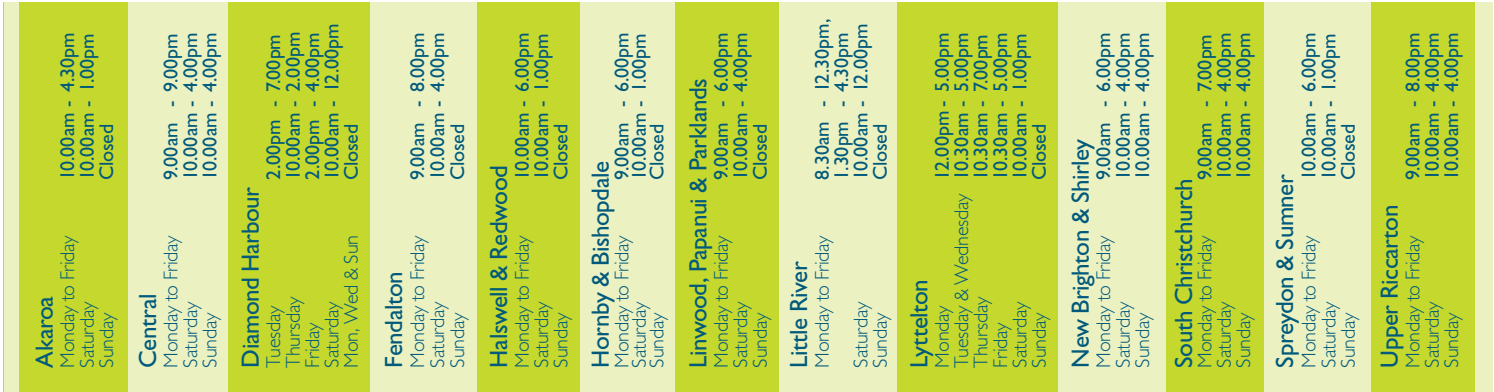
<style>
.page{position:relative;width:1494px;height:392px;background:#fff}
.page>*{position:absolute;margin:0;border:0;box-sizing:border-box;transform-origin:0 0}
.t1{font:25px "Gill Sans";letter-spacing:-.02em;color:#015a7c}
.t2{font:20px/19.5px "Gill Sans";letter-spacing:-.01em;color:#015a7c}
.t3{font:300 20px "Gill Sans";letter-spacing:-.01em;color:#015a7c}
.t4{font:20px "Gill Sans";letter-spacing:.01em;color:#015a7c}
.s1{font-weight:300}
</style>
<div class="page">
<div style="left:4px;top:3px;width:1488px;height:388px;background:#c4d82d"></div>
<div style="left:1058px;top:3px;width:107px;height:388px;background:#ebf1c1"></div>
<div style="left:779px;top:3px;width:118px;height:388px;background:#ebf1c1"></div>
<div style="left:128px;top:3px;width:100px;height:388px;background:#ebf1c1"></div>
<div style="left:580px;top:3px;width:95px;height:388px;background:#ebf1c1"></div>
<div style="left:370px;top:3px;width:106px;height:388px;background:#ebf1c1"></div>
<div style="left:1264px;top:3px;width:106px;height:388px;background:#ebf1c1"></div>
<div style="left:4px;top:3px;width:15px;height:388px;background:#ebf1c1"></div>
<div style="left:1475px;top:3px;width:17px;height:388px;background:#ebf1c1"></div>
<p class="t2" style="left:60px;top:180px;width:148px;rotate:-90deg">10.00am - 4.30pm</p>
<p class="t2" style="left:79px;top:180px;width:148px;rotate:-90deg">10.00am - 1.00pm</p>
<p class="t2" style="left:99px;top:180px;width:57px;rotate:-90deg">Closed</p>
<p class="t2" style="left:183px;top:180px;width:149px;rotate:-90deg">10.00am - 4.00pm</p>
<p class="t2" style="left:202px;top:180px;width:149px;rotate:-90deg">10.00am - 4.00pm</p>
<p class="t4" style="left:164px;top:180px;width:148px;rotate:-90deg">9.00am - 9.00pm</p>
<p class="t2" style="left:324px;top:180px;width:158px;rotate:-90deg">10.00am - 12.00pm</p>
<p class="t2" style="left:285px;top:180px;width:149px;rotate:-90deg">10.00am - 2.00pm</p>
<p class="t2" style="left:305px;top:180px;width:149px;rotate:-90deg">2.00pm - 4.00pm</p>
<p class="t2" style="left:266px;top:180px;width:147px;rotate:-90deg">2.00pm - 7.00pm</p>
<p class="t2" style="left:343px;top:180px;width:57px;rotate:-90deg">Closed</p>
<p class="t3" style="left:61px;top:367px;width:134px;rotate:-90deg">Monday to Friday</p>
<p class="t1" style="left:36px;top:367px;width:73px;rotate:-90deg">Akaroa</p>
<p class="t3" style="left:80px;top:367px;width:67px;rotate:-90deg">Saturday</p>
<p class="t3" style="left:99px;top:367px;width:56px;rotate:-90deg">Sunday</p>
<p class="t3" style="left:164px;top:367px;width:134px;rotate:-90deg">Monday to Friday</p>
<p class="t1" style="left:139px;top:367px;width:75px;rotate:-90deg">Central</p>
<p class="t3" style="left:183px;top:367px;width:67px;rotate:-90deg">Saturday</p>
<p class="t3" style="left:203px;top:367px;width:56px;rotate:-90deg">Sunday</p>
<p class="t1" style="left:242px;top:367px;width:182px;rotate:-90deg">Diamond Harbour</p>
<p class="t3" style="left:344px;top:367px;width:134px;rotate:-90deg">Mon, Wed &amp; Sun</p>
<p class="t3" style="left:286px;top:367px;width:72px;rotate:-90deg">Thursday</p>
<p class="t3" style="left:325px;top:367px;width:67px;rotate:-90deg">Saturday</p>
<p class="t3" style="left:267px;top:367px;width:63px;rotate:-90deg">Tuesday</p>
<p class="t3" style="left:305px;top:367px;width:47px;rotate:-90deg">Friday</p>
<p class="t4" style="left:410px;top:180px;width:149px;rotate:-90deg">9.00am - 8.00pm</p>
<p class="t2" style="left:430px;top:180px;width:149px;rotate:-90deg">10.00am - 4.00pm</p>
<p class="t2" style="left:450px;top:180px;width:57px;rotate:-90deg">Closed</p>
<p class="t1" style="left:385px;top:367px;width:97px;rotate:-90deg">Fendalton</p>
<p class="t3" style="left:410px;top:367px;width:134px;rotate:-90deg">Monday to Friday</p>
<p class="t3" style="left:430px;top:367px;width:67px;rotate:-90deg">Saturday</p>
<p class="t3" style="left:450px;top:367px;width:56px;rotate:-90deg">Sunday</p>
<p class="t2" style="left:514px;top:180px;width:149px;rotate:-90deg">10.00am - 6.00pm</p>
<p class="t2" style="left:534px;top:180px;width:148px;rotate:-90deg">10.00am - 1.00pm</p>
<p class="t2" style="left:553px;top:180px;width:57px;rotate:-90deg">Closed</p>
<p class="t1" style="left:490px;top:367px;width:203px;rotate:-90deg">Halswell &amp; Redwood</p>
<p class="t3" style="left:515px;top:367px;width:134px;rotate:-90deg">Monday to Friday</p>
<p class="t3" style="left:534px;top:367px;width:67px;rotate:-90deg">Saturday</p>
<p class="t3" style="left:554px;top:367px;width:56px;rotate:-90deg">Sunday</p>
<p class="t4" style="left:614px;top:180px;width:149px;rotate:-90deg">9.00am - 6.00pm</p>
<p class="t2" style="left:631px;top:180px;width:148px;rotate:-90deg">10.00am - 1.00pm</p>
<p class="t2" style="left:649px;top:180px;width:57px;rotate:-90deg">Closed</p>
<p class="t1" style="left:591px;top:367px;width:207px;rotate:-90deg">Hornby &amp; Bishopdale</p>
<p class="t3" style="left:614px;top:367px;width:134px;rotate:-90deg">Monday to Friday</p>
<p class="t3" style="left:632px;top:367px;width:67px;rotate:-90deg">Saturday</p>
<p class="t3" style="left:649px;top:367px;width:56px;rotate:-90deg">Sunday</p>
<p class="t4" style="left:714px;top:180px;width:149px;rotate:-90deg">9.00am - 6.00pm</p>
<p class="t2" style="left:733px;top:180px;width:149px;rotate:-90deg">10.00am - 4.00pm</p>
<p class="t1" style="left:689px;top:367px;width:290px;rotate:-90deg">Linwood, Papanui &amp; Parklands</p>
<p class="t2" style="left:752px;top:180px;width:57px;rotate:-90deg">Closed</p>
<p class="t3" style="left:714px;top:367px;width:134px;rotate:-90deg">Monday to Friday</p>
<p class="t3" style="left:733px;top:367px;width:67px;rotate:-90deg">Saturday</p>
<p class="t3" style="left:753px;top:367px;width:56px;rotate:-90deg">Sunday</p>
<p class="t2" style="left:814px;top:180px;width:162px;rotate:-90deg">8.30am - 12.30pm,<br>1.30pm - 4.30pm</p>
<p class="t2" style="left:853px;top:180px;width:158px;rotate:-90deg">10.00am - 12.00pm</p>
<p class="t2" style="left:872px;top:180px;width:57px;rotate:-90deg">Closed</p>
<p class="t3" style="left:815px;top:367px;width:134px;rotate:-90deg">Monday to Friday</p>
<p class="t1" style="left:790px;top:367px;width:108px;rotate:-90deg">Little River</p>
<p class="t3" style="left:853px;top:367px;width:67px;rotate:-90deg">Saturday</p>
<p class="t3" style="left:873px;top:367px;width:56px;rotate:-90deg">Sunday</p>
<p class="t2" style="left:934px;top:367px;width:336px;text-align:justify;text-indent:188px;rotate:-90deg">12.00pm - 5.00pm <span class="s1">Tuesday &amp; Wednesday</span> 10.30am - 5.00pm <span class="s1">Thursday</span></p>
<p class="t2" style="left:992px;top:180px;width:148px;rotate:-90deg">10.30am - 5.00pm</p>
<p class="t2" style="left:1012px;top:180px;width:148px;rotate:-90deg">10.00am - 1.00pm</p>
<p class="t2" style="left:973px;top:180px;width:147px;rotate:-90deg">10.30am - 7.00pm</p>
<p class="t2" style="left:1031px;top:180px;width:57px;rotate:-90deg">Closed</p>
<p class="t1" style="left:910px;top:367px;width:90px;rotate:-90deg">Lyttelton</p>
<p class="t3" style="left:1012px;top:367px;width:67px;rotate:-90deg">Saturday</p>
<p class="t3" style="left:935px;top:367px;width:63px;rotate:-90deg">Monday</p>
<p class="t3" style="left:1032px;top:367px;width:56px;rotate:-90deg">Sunday</p>
<p class="t3" style="left:993px;top:367px;width:47px;rotate:-90deg">Friday</p>
<p class="t4" style="left:1096px;top:180px;width:149px;rotate:-90deg">9.00am - 6.00pm</p>
<p class="t2" style="left:1115px;top:180px;width:149px;rotate:-90deg">10.00am - 4.00pm</p>
<p class="t2" style="left:1134px;top:180px;width:149px;rotate:-90deg">10.00am - 4.00pm</p>
<p class="t1" style="left:1071px;top:367px;width:230px;rotate:-90deg">New Brighton &amp; Shirley</p>
<p class="t3" style="left:1096px;top:367px;width:134px;rotate:-90deg">Monday to Friday</p>
<p class="t3" style="left:1116px;top:367px;width:67px;rotate:-90deg">Saturday</p>
<p class="t3" style="left:1135px;top:367px;width:56px;rotate:-90deg">Sunday</p>
<p class="t2" style="left:1216px;top:180px;width:149px;rotate:-90deg">10.00am - 4.00pm</p>
<p class="t2" style="left:1235px;top:180px;width:149px;rotate:-90deg">10.00am - 4.00pm</p>
<p class="t4" style="left:1197px;top:180px;width:147px;rotate:-90deg">9.00am - 7.00pm</p>
<p class="t1" style="left:1175px;top:367px;width:191px;rotate:-90deg">South Christchurch</p>
<p class="t3" style="left:1197px;top:367px;width:134px;rotate:-90deg">Monday to Friday</p>
<p class="t3" style="left:1217px;top:367px;width:67px;rotate:-90deg">Saturday</p>
<p class="t3" style="left:1236px;top:367px;width:56px;rotate:-90deg">Sunday</p>
<p class="t2" style="left:1301px;top:180px;width:149px;rotate:-90deg">10.00am - 6.00pm</p>
<p class="t2" style="left:1321px;top:180px;width:148px;rotate:-90deg">10.00am - 1.00pm</p>
<p class="t2" style="left:1340px;top:180px;width:57px;rotate:-90deg">Closed</p>
<p class="t1" style="left:1276px;top:367px;width:195px;rotate:-90deg">Spreydon &amp; Sumner</p>
<p class="t3" style="left:1301px;top:367px;width:134px;rotate:-90deg">Monday to Friday</p>
<p class="t3" style="left:1321px;top:367px;width:67px;rotate:-90deg">Saturday</p>
<p class="t3" style="left:1341px;top:367px;width:56px;rotate:-90deg">Sunday</p>
<p class="t4" style="left:1405px;top:180px;width:149px;rotate:-90deg">9.00am - 8.00pm</p>
<p class="t2" style="left:1424px;top:180px;width:149px;rotate:-90deg">10.00am - 4.00pm</p>
<p class="t2" style="left:1443px;top:180px;width:149px;rotate:-90deg">10.00am - 4.00pm</p>
<p class="t1" style="left:1380px;top:367px;width:164px;rotate:-90deg">Upper Riccarton</p>
<p class="t3" style="left:1405px;top:367px;width:134px;rotate:-90deg">Monday to Friday</p>
<p class="t3" style="left:1424px;top:367px;width:67px;rotate:-90deg">Saturday</p>
<p class="t3" style="left:1444px;top:367px;width:56px;rotate:-90deg">Sunday</p>
</div>
